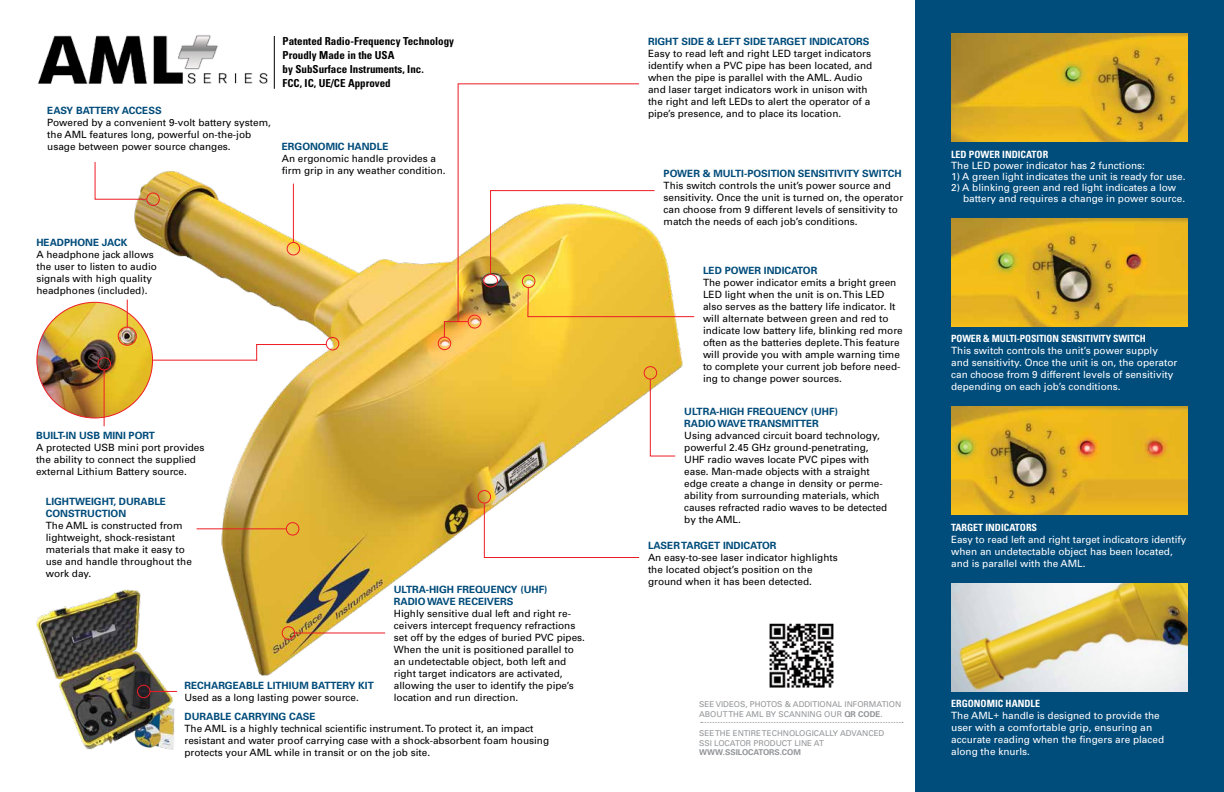
<style>
.page{position:relative;width:1224px;height:792px;background:#fff}
.page>*{position:absolute;margin:0;border:0;box-sizing:border-box;transform-origin:0 0}
.t1{font:700 condensed 11px/14px "Univers";color:#000}
.t2{font:10px/12px "Univers";color:#000}
.t3{font:10px/12px "Univers";color:#fff}
.t4{font:700 10px/12px "Univers";color:#004c7b}
.t5{font:700 condensed 10px "Univers";color:#fff}
.t6{font:8px/9.6px "Univers";color:#939598}
.t7{font:700 8px "Univers";color:#939598}
.s1{font-weight:700}
</style>
<div class="page">
<img style="left:36px;top:591px;width:142px;height:159px">
<img style="left:120px;top:171px;width:563px;height:518px">
<div style="left:915px;top:0;width:309px;height:792px;background:#004c7b"></div>
<div style="left:146px;top:192px;width:14px;height:14px;border:1px solid #ed1d24;border-radius:50%"></div>
<svg style="left:94px;top:162px;width:53px;height:38px"></svg>
<div style="left:287px;top:242px;width:13px;height:13px;border:1px solid #ed1d24;border-radius:50%"></div>
<hr style="left:293px;top:184px;width:1px;height:58px;background:#ed1d24">
<div style="left:468px;top:315px;width:13px;height:14px;border:1px solid #ed1d24;border-radius:50%"></div>
<svg style="left:443px;top:321px;width:26px;height:17px"></svg>
<svg style="left:640px;top:287px;width:55px;height:31px"></svg>
<div style="left:286px;top:522px;width:13px;height:14px;border:1px solid #ed1d24;border-radius:50%"></div>
<hr style="left:197px;top:528px;width:89px;height:1px;background:#ed1d24">
<div style="left:326px;top:337px;width:13px;height:13px;border:1px solid #ed1d24;border-radius:50%"></div>
<hr style="left:153px;top:360px;width:104px;height:1px;background:#ed1d24">
<svg style="left:640px;top:190px;width:16px;height:85px"></svg>
<div style="left:438px;top:337px;width:13px;height:13px;border:1px solid #ed1d24;border-radius:50%"></div>
<div style="left:478px;top:490px;width:13px;height:14px;border:1px solid #ed1d24;border-radius:50%"></div>
<svg style="left:483px;top:503px;width:157px;height:55px"></svg>
<svg style="left:649px;top:378px;width:27px;height:79px"></svg>
<div style="left:644px;top:366px;width:13px;height:14px;border:1px solid #ed1d24;border-radius:50%"></div>
<img style="left:37px;top:35px;width:237px;height:54px">
<img style="left:952px;top:583px;width:235px;height:108px">
<img style="left:952px;top:34px;width:235px;height:108px">
<img style="left:952px;top:218px;width:235px;height:108px">
<img style="left:951px;top:407px;width:237px;height:108px">
<img style="left:37px;top:302px;width:116px;height:116px;border-radius:58px">
<svg style="left:457px;top:83px;width:183px;height:240px"></svg>
<hr style="left:274px;top:36px;width:1px;height:53px;background:#000">
<div style="left:282px;top:626px;width:13px;height:14px;border:1px solid #ed1d24;border-radius:50%"></div>
<hr style="left:295px;top:632px;width:90px;height:1px;background:#ed1d24">
<div style="left:137px;top:685px;width:13px;height:13px;border:1px solid #ed1d24;border-radius:50%"></div>
<svg style="left:150px;top:691px;width:27px;height:1px"></svg>
<img style="left:769px;top:623px;width:65px;height:65px">
<svg style="left:701px;top:722px;width:202px;height:1px"></svg>
<div style="left:118px;top:327px;width:19px;height:19px;border:1px solid #ed1d24;border-radius:50%"></div>
<svg style="left:127px;top:300px;width:1px;height:28px"></svg>
<div style="left:98px;top:357px;width:13px;height:13px;border:1px solid #ed1d24;border-radius:50%"></div>
<hr style="left:104px;top:370px;width:1px;height:56px;background:#ed1d24">
<svg style="left:256px;top:345px;width:1px;height:16px"></svg>
<hr style="left:256px;top:344px;width:70px;height:1px;background:#ed1d24">
<p class="t4" style="left:47px;top:104px;width:116px">EASY BATTERY ACCESS</p>
<p class="t2" style="left:47px;top:117px;width:225px">Powered by a convenient 9-volt battery system, the AML features long, powerful on-the-job usage between power source changes.</p>
<p class="t1" style="left:283px;top:34px;width:173px">Patented Radio-Frequency Technology<br>Proudly Made in the USA<br>by SubSurface Instruments, Inc.<br>FCC, IC, UE/CE Approved</p>
<p class="t4" style="left:282px;top:140px;width:108px">ERGONOMIC HANDLE</p>
<p class="t2" style="left:282px;top:153px;width:165px">An ergonomic handle provides a firm grip in any weather condition.</p>
<p class="t4" style="left:36px;top:236px;width:93px">HEADPHONE JACK</p>
<p class="t2" style="left:36px;top:249px;width:122px">A headphone jack allows the user to listen to audio signals with high quality headphones (included).</p>
<p class="t4" style="left:36px;top:429px;width:121px">BUILT-IN USB MINI PORT</p>
<p class="t2" style="left:36px;top:441px;width:170px">A protected USB mini port provides the ability to connect the supplied external Lithium Battery source.</p>
<p class="t4" style="left:46px;top:495px;width:122px">LIGHTWEIGHT, DURABLE<br>CONSTRUCTION</p>
<p class="t2" style="left:46px;top:519px;width:148px">The AML is constructed from lightweight, shock-resistant materials that make it easy to use and handle throughout the work day.</p>
<p class="t4" style="left:394px;top:583px;width:155px">ULTRA-HIGH FREQUENCY (UHF)<br>RADIO WAVE RECEIVERS</p>
<p class="t2" style="left:394px;top:607px;width:193px">Highly sensitive dual left and right re&shy;ceivers intercept frequency refractions set off by the edges of buried PVC pipes.<br>When the unit is positioned parallel to an undetectable object, both left and right target indicators are activated, allowing the user to identify the pipe’s location and run direction.</p>
<p class="t4" style="left:185px;top:679px;width:191px">RECHARGEABLE LITHIUM BATTERY KIT</p>
<p class="t2" style="left:185px;top:691px;width:176px">Used as a long lasting power source.</p>
<p class="t4" style="left:185px;top:710px;width:133px">DURABLE CARRYING CASE</p>
<p class="t2" style="left:185px;top:722px;width:366px">The AML is a highly technical scientific instrument. To protect it, an impact resistant and water proof carrying case with a shock-absorbent foam housing protects your AML while in transit or on the job site.</p>
<p class="t4" style="left:648px;top:35px;width:223px">RIGHT SIDE &amp; LEFT SIDE TARGET INDICATORS</p>
<p class="t2" style="left:648px;top:47px;width:226px">Easy to read left and right LED target indicators identify when a PVC pipe has been located, and when the pipe is parallel with the AML. Audio and laser target indicators work in unison with the right and left LEDs to alert the operator of a pipe’s presence, and to place its location.</p>
<p class="t4" style="left:664px;top:167px;width:240px">POWER &amp; MULTI-POSITION SENSITIVITY SWITCH</p>
<p class="t2" style="left:664px;top:179px;width:241px">This switch controls the unit’s power source and sensitivity. Once the unit is turned on, the operator can choose from 9 different levels of sensitivity to match the needs of each job’s conditions.</p>
<p class="t4" style="left:703px;top:264px;width:116px">LED POWER INDICATOR</p>
<p class="t2" style="left:703px;top:276px;width:201px">The power indicator emits a bright green LED light when the unit is on. This LED also serves as the battery life indicator. It will alternate between green and red to indicate low battery life, blinking red more often as the batteries deplete. This feature will provide you with ample warning time to complete your current job before need&shy;ing to change power sources.</p>
<p class="t4" style="left:684px;top:405px;width:155px">ULTRA-HIGH FREQUENCY (UHF)<br>RADIO WAVE TRANSMITTER</p>
<p class="t2" style="left:684px;top:429px;width:204px">Using advanced circuit board technology, powerful 2.45 GHz ground-penetrating, UHF radio waves locate PVC pipes with ease. Man-made objects with a straight edge create a change in density or perme&shy;ability from surrounding materials, which causes refracted radio waves to be detected by the AML.</p>
<p class="t4" style="left:648px;top:539px;width:130px">LASER TARGET INDICATOR</p>
<p class="t2" style="left:648px;top:551px;width:191px">An easy-to-see laser indicator highlights the located object’s position on the ground when it has been detected.</p>
<p class="t6" style="left:699px;top:699px;width:204px">SEE VIDEOS, PHOTOS &amp; ADDITIONAL INFORMATION<br>ABOUT THE AML BY SCANNING OUR <span class="s1">QR CODE</span>.</p>
<p class="t6" style="left:699px;top:728px;width:187px">SEE THE ENTIRE TECHNOLOGICALLY ADVANCED<br>SSI LOCATOR PRODUCT LINE AT</p>
<p class="t7" style="left:699px;top:747px;width:103px">WWW.SSILOCATORS.COM</p>
<p class="t5" style="left:951px;top:148px;width:99px">LED POWER INDICATOR</p>
<p class="t3" style="left:951px;top:159px;width:195px">The LED power indicator has 2 functions:</p>
<p class="t3" style="left:951px;top:170px;width:236px">1) A green light indicates the unit is ready for use.</p>
<p class="t3" style="left:963px;top:181px;width:224px;line-height:11px;text-indent:-12px">2) A blinking green and red light indicates a low battery and requires a change in power source.</p>
<p class="t5" style="left:951px;top:332px;width:196px">POWER &amp; MULTI-POSITION SENSITIVITY SWITCH</p>
<p class="t3" style="left:951px;top:344px;width:228px">This switch controls the unit’s power supply and sensitivity. Once the unit is on, the operator can choose from 9 different levels of sensitivity depending on each job’s conditions.</p>
<p class="t5" style="left:951px;top:521px;width:88px">TARGET INDICATORS</p>
<p class="t3" style="left:951px;top:533px;width:237px">Easy to read left and right target indicators identify when an undetectable object has been located, and is parallel with the AML.</p>
<p class="t5" style="left:951px;top:697px;width:90px">ERGONOMIC HANDLE</p>
<p class="t3" style="left:951px;top:709px;width:215px">The AML+ handle is designed to provide the user with a comfortable grip, ensuring an accurate reading when the fingers are placed along the knurls.</p>
</div>
